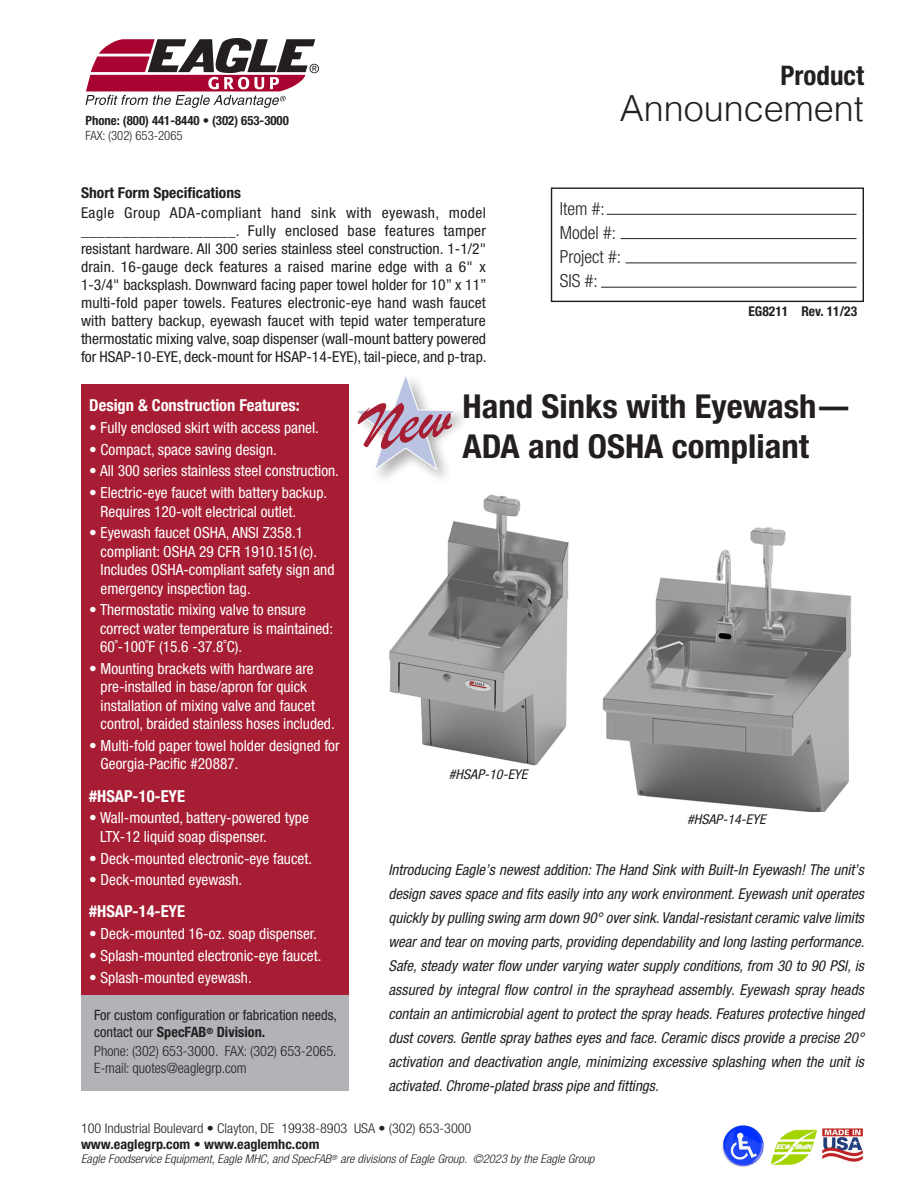
<style>
.page{position:relative;width:918px;height:1188px;background:#fff}
.page>*{position:absolute;margin:0;border:0;box-sizing:border-box;transform-origin:0 0}
.t1{font:300 36px "Helvetica";color:#231f20}
.t2{font:700 condensed 33px/39.6px "Helvetica Neue LT Pro";color:#231f20;scale:1.05 1}
.t3{font:700 condensed 27px "Helvetica Neue LT Pro";color:#231f20}
.t4{font:300 condensed 18px "Helvetica Neue LT Pro";color:#231f20}
.body_copy{font:700 condensed 16.5px "Helvetica Neue LT Pro";color:#fff}
.body_copy-2{font:condensed 15.3px/18.5px "Helvetica Neue LT Pro";color:#fff}
.body_copy-3{font:italic condensed 15px/24px "Helvetica Neue LT Pro";color:#231f20;text-align:justify}
.t5{font:condensed 15px/18px "Helvetica Neue LT Pro";letter-spacing:-.005em;color:#231f20;text-align:justify;scale:1.04 1}
.t6{font:700 condensed 15px "Helvetica Neue LT Pro";color:#231f20;scale:1.04 1}
.t7{font:condensed 14.25px/16.5px "Helvetica Neue LT Pro";color:#231f20}
.t8{font:300 condensed 14.25px "Helvetica Neue LT Pro";color:#231f20}
.t9{font:300 condensed 13.5px/16.2px "Helvetica Neue LT Pro";color:#231f20;scale:1.05 1}
.t10{font:italic condensed 13.5px "Helvetica Neue LT Pro";color:#231f20;scale:1.05 1}
.Notes_5{font:700 condensed 13.5px "Helvetica Neue LT Pro";color:#231f20}
.t11{font:700 condensed 12.75px "Helvetica Neue LT Pro";color:#231f20}
.t12{font:300 condensed 12.75px "Helvetica Neue LT Pro";color:#231f20}
.t13{font:italic 300 condensed 12px "Helvetica Neue LT Pro";color:#231f20;scale:1.05 1}
.s1{font-weight:700}
</style>
<div class="page">
<img style="left:389px;top:494px;width:180px;height:272px">
<img style="left:602px;top:527px;width:249px;height:284px">
<div style="left:352px;top:371px;width:120px;height:115px;background:#231f20;opacity:.35"></div>
<div style="left:551px;top:188px;width:313px;height:114px;border:1px solid #231f20"></div>
<hr style="left:607px;top:214px;width:250px;height:1px;background:#231f20">
<hr style="left:621px;top:238px;width:236px;height:1px;background:#231f20">
<hr style="left:626px;top:263px;width:230px;height:1px;background:#231f20">
<hr style="left:601px;top:287px;width:255px;height:1px;background:#231f20">
<svg style="left:86px;top:38px;width:233px;height:70px"></svg>
<svg style="left:770px;top:1129px;width:48px;height:37px"></svg>
<img style="left:822px;top:1128px;width:41px;height:34px">
<img style="left:722px;top:1125px;width:42px;height:42px">
<div style="left:81px;top:384px;width:267px;height:617px;background:#a71e34"></div>
<div style="left:81px;top:996px;width:267px;height:95px;background:#b2b3b7"></div>
<svg style="left:353px;top:371px;width:106px;height:101px"></svg>
<p class="t11" style="left:85px;top:113px;width:205px">Phone: (800) 441-8440 • (302) 653-3000</p>
<p class="t12" style="left:85px;top:128px;width:99px">FAX: (302) 653-2065</p>
<p class="t6" style="left:81px;top:184px;width:156px">Short Form Specifications</p>
<p class="t5" style="left:81px;top:204px;width:392px">Eagle Group ADA-compliant hand sink with eyewash, model ___________________. Fully enclosed base features tamper resistant hardware. All 300 series stainless steel construction. 1-1/2" drain. 16-gauge deck features a raised marine edge with a 6" x 1-3/4" backsplash. Downward facing paper towel holder for 10” x 11” multi-fold paper towels. Features electronic-eye hand wash faucet with battery backup, eyewash faucet with tepid water temperature thermostatic mixing valve, soap dispenser (wall-mount battery powered for HSAP-10-EYE, deck-mount for HSAP-14-EYE), tail-piece, and p-trap.</p>
<p class="t3" style="left:781px;top:60px;width:85px">Product</p>
<p class="t1" style="left:620px;top:78px;width:246px">Announcement</p>
<p class="t4" style="left:560px;top:198px;width:46px">Item #:</p>
<p class="t4" style="left:560px;top:222px;width:58px">Model #:</p>
<p class="t4" style="left:560px;top:246px;width:63px">Project #:</p>
<p class="t4" style="left:560px;top:270px;width:39px">SIS #:</p>
<p class="Notes_5" style="left:748px;top:303px;width:110px">EG8211 Rev. 11/23</p>
<p class="body_copy" style="left:89px;top:396px;width:212px">Design &amp; Construction Features:</p>
<p class="body_copy-2" style="left:89px;top:418px;width:231px">• Fully enclosed skirt with access panel.</p>
<p class="body_copy-2" style="left:89px;top:440px;width:189px">• Compact, space saving design.</p>
<p class="body_copy-2" style="left:89px;top:462px;width:251px">• All 300 series stainless steel construction.</p>
<p class="body_copy-2" style="left:101px;top:483px;width:228px;text-indent:-11px">• Electric-eye faucet with battery backup.<br>Requires 120-volt electrical outlet.</p>
<p class="body_copy-2" style="left:101px;top:523px;width:235px;text-indent:-11px">• Eyewash faucet OSHA, ANSI Z358.1 compliant: OSHA 29 CFR 1910.151(c).<br>Includes OSHA-compliant safety sign and emergency inspection tag.</p>
<p class="body_copy-2" style="left:100px;top:601px;width:235px;text-indent:-11px">• Thermostatic mixing valve to ensure correct water temperature is maintained:<br>60˚-100˚F (15.6 -37.8˚C).</p>
<p class="body_copy-2" style="left:101px;top:659px;width:236px;text-indent:-11px">• Mounting brackets with hardware are pre-installed in base/apron for quick installation of mixing valve and faucet control, braided stainless hoses included.</p>
<p class="body_copy-2" style="left:101px;top:736px;width:241px;text-indent:-11px">• Multi-fold paper towel holder designed for<br>Georgia-Pacific #20887.</p>
<p class="body_copy" style="left:89px;top:786px;width:97px">#HSAP-10-EYE</p>
<p class="body_copy-2" style="left:100px;top:809px;width:210px;text-indent:-11px">• Wall-mounted, battery-powered type<br>LTX-12 liquid soap dispenser.</p>
<p class="body_copy-2" style="left:89px;top:849px;width:224px">• Deck-mounted electronic-eye faucet.</p>
<p class="body_copy-2" style="left:89px;top:870px;width:155px">• Deck-mounted eyewash.</p>
<p class="body_copy" style="left:89px;top:902px;width:97px">#HSAP-14-EYE</p>
<p class="body_copy-2" style="left:89px;top:924px;width:229px">• Deck-mounted 16-oz. soap dispenser.</p>
<p class="body_copy-2" style="left:89px;top:946px;width:234px">• Splash-mounted electronic-eye faucet.</p>
<p class="body_copy-2" style="left:89px;top:968px;width:164px">• Splash-mounted eyewash.</p>
<p class="t7" style="left:94px;top:1007px;width:244px">For custom configuration or fabrication needs, contact our <span class="s1">SpecFAB</span><sup>®</sup> <span class="s1">Division.</span></p>
<p class="t8" style="left:94px;top:1043px;width:244px">Phone: (302) 653-3000. FAX: (302) 653-2065.</p>
<p class="t8" style="left:94px;top:1059px;width:154px">E-mail: quotes@eaglegrp.com</p>
<p class="t2" style="left:463px;top:387px;width:372px">Hand Sinks with Eyewash—<br>ADA and OSHA compliant</p>
<p class="t10" style="left:449px;top:766px;width:76px">#HSAP-10-EYE</p>
<p class="t10" style="left:687px;top:811px;width:76px">#HSAP-14-EYE</p>
<p class="body_copy-3" style="left:388px;top:858px;width:478px">Introducing Eagle’s newest addition: The Hand Sink with Built-In Eyewash! The unit’s design saves space and fits easily into any work environment. Eyewash unit operates quickly by pulling swing arm down 90° over sink. Vandal-resistant ceramic valve limits wear and tear on moving parts, providing dependability and long lasting performance.<br>Safe, steady water flow under varying water supply conditions, from 30 to 90 PSI, is assured by integral flow control in the sprayhead assembly. Eyewash spray heads contain an antimicrobial agent to protect the spray heads. Features protective hinged dust covers. Gentle spray bathes eyes and face. Ceramic discs provide a precise 20° activation and deactivation angle, minimizing excessive splashing when the unit is activated. Chrome-plated brass pipe and fittings.</p>
<p class="t9" style="left:81px;top:1120px;width:373px">100 Industrial Boulevard • Clayton, DE 19938-8903 USA • (302) 653-3000 <span class="s1">www.eaglegrp.com</span> • <span class="s1">www.eaglemhc.com</span></p>
<p class="t13" style="left:81px;top:1152px;width:491px">Eagle Foodservice Equipment, Eagle MHC, and SpecFAB<sup>®</sup> are divisions of Eagle Group. ©2023 by the Eagle Group</p>
</div>
